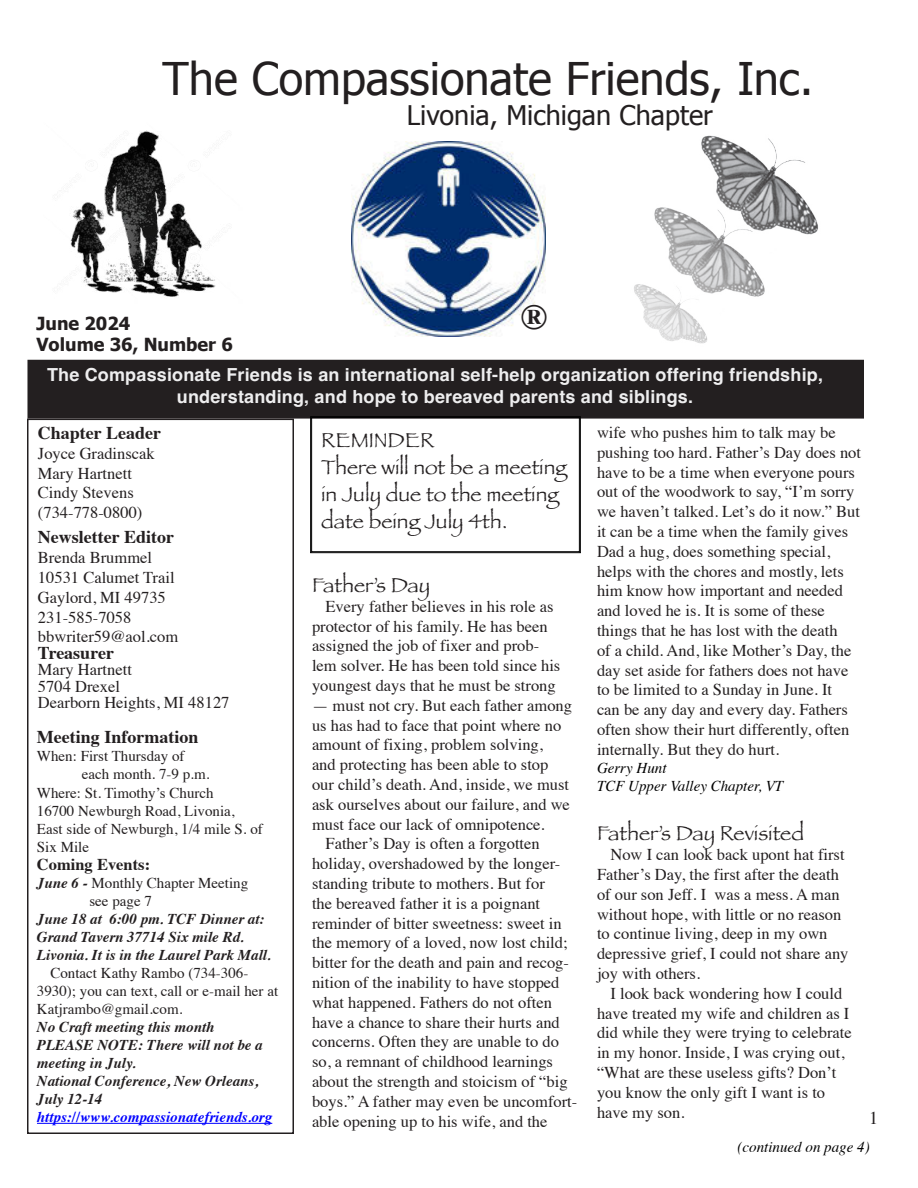
<style>
.page{position:relative;width:918px;height:1188px;background:#fff}
.page>*{position:absolute;margin:0;border:0;box-sizing:border-box;transform-origin:0 0}
.t1{font:45px "Tahoma";color:#231f20}
.t2{font:italic 700 36px "Bookman Old Style";color:#231f20}
.t3{font:27px "Tahoma";color:#231f20}
.t4{font:21px/27px "Papyrus";color:#231f20}
.t5{font:700 18px/21.6px "Helvetica";letter-spacing:.01em;color:#eeeeef;text-align:center}
.t6{font:700 18px "Times";color:#231f20}
.t7{font:700 18px/21.6px "Tahoma";color:#231f20}
.t8{font:18px "Times";color:#231f20}
.t9{font:16.5px/19.8px "Times";color:#231f20}
.t10{font:700 16.5px "Times";color:#231f20}
.t11{font:15px/18px "Times";color:#231f20}
.t12{font:italic 700 15px/18px "Times";color:#231f20}
.t13{font:italic 15px/18px "Times";color:#000}
.t14{font:italic 700 15px "Times";color:#00f}
.s1{font-weight:700;font-style:italic}
</style>
<div class="page">
<img style="left:634px;top:135px;width:184px;height:209px">
<div style="left:28px;top:361px;width:835px;height:57px;background:#231f20"></div>
<div style="left:27px;top:360px;width:837px;height:59px;border:2px solid #231f20"></div>
<img style="left:351px;top:142px;width:194px;height:194px">
<div style="left:27px;top:419px;width:267px;height:715px;border:2px solid #231f20"></div>
<svg style="left:310px;top:416px;width:271px;height:137px"></svg>
<div style="left:311px;top:417px;width:269px;height:135px;border:1px solid #000"></div>
<img style="left:70px;top:130px;width:146px;height:167px">
<hr style="left:37px;top:1123px;width:235px;height:1px;background:#00f">
<h1 class="t1" style="left:163px;top:61px;width:652px">The Compassionate Friends, Inc.</h1>
<h3 class="t3" style="left:407px;top:105px;width:308px">Livonia, Michigan Chapter</h3>
<p class="t7" style="left:36px;top:314px;width:198px">June 2024<br>Volume 36, Number 6</p>
<h2 class="t2" style="left:521px;top:303px;width:28px">®</h2>
<p class="t5" style="left:47px;top:366px;width:777px">The Compassionate Friends is an international self-help organization offering friendship, understanding, and hope to bereaved parents and siblings.</p>
<p class="t6" style="left:38px;top:427px;width:125px">Chapter Leader</p>
<p class="t9" style="left:38px;top:445px;width:118px">Joyce Gradinscak<br>Mary Hartnett<br>Cindy Stevens (734-778-0800)</p>
<p class="t6" style="left:38px;top:531px;width:138px">Newsletter Editor</p>
<p class="t9" style="left:38px;top:549px;width:142px">Brenda Brummel<br>10531 Calumet Trail<br>Gaylord, MI 49735<br>231-585-7058 bbwriter59@aol.com</p>
<p class="t6" style="left:38px;top:647px;width:78px">Treasurer</p>
<p class="t9" style="left:38px;top:663px;width:193px;line-height:16.5px">Mary Hartnett<br>5704 Drexel<br>Dearborn Heights, MI 48127</p>
<p class="t6" style="left:37px;top:730px;width:163px">Meeting Information</p>
<p class="t11" style="left:82px;top:748px;width:129px;text-indent:-45px">When: First Thursday of each month. 7-9 p.m.</p>
<p class="t11" style="left:37px;top:785px;width:227px">Where: St. Timothy’s Church<br>16700 Newburgh Road, Livonia,<br>East side of Newburgh, 1/4 mile S. of<br>Six Mile</p>
<p class="t10" style="left:37px;top:859px;width:115px">Coming Events:</p>
<p class="t11" style="left:89px;top:876px;width:160px;text-indent:-52px"><span class="s1">June 6 -</span> Monthly Chapter Meeting see page 7</p>
<p class="t12" style="left:37px;top:912px;width:235px">June 18 at 6:00 pm. TCF Dinner at:<br>Grand Tavern 37714 Six mile Rd.<br>Livonia. It is in the Laurel Park Mall.</p>
<p class="t11" style="left:37px;top:966px;width:243px;text-indent:14px">Contact Kathy Rambo (734-306-<br>3930); you can text, call or e-mail her at<br>Katjrambo@gmail.com.</p>
<p class="t12" style="left:37px;top:1020px;width:227px">No Craft meeting this month<br>PLEASE NOTE: There will not be a meeting in July.<br>National Conference, New Orleans,<br>July 12-14</p>
<p class="t14" style="left:37px;top:1112px;width:237px">https://www.compassionatefriends.org</p>
<p class="t4" style="left:321px;top:429px;width:247px">REMINDER<br>There will not be a meeting in July due to the meeting date being July 4th.</p>
<p class="t4" style="left:312px;top:574px;width:120px">Father’s Day</p>
<p class="t9" style="left:312px;top:598px;width:250px;text-indent:14px">Every father believes in his role as protector of his family. He has been assigned the job of fixer and prob&shy;lem solver. He has been told since his youngest days that he must be strong</p>
<p class="t9" style="left:312px;top:697px;width:262px">— must not cry. But each father among</p>
<p class="t9" style="left:312px;top:717px;width:251px">us has had to face that point where no</p>
<p class="t9" style="left:312px;top:736px;width:232px">amount of fixing, problem solving,</p>
<p class="t9" style="left:312px;top:756px;width:238px">and protecting has been able to stop</p>
<p class="t9" style="left:312px;top:776px;width:259px">our child’s death. And, inside, we must</p>
<p class="t9" style="left:312px;top:796px;width:259px">ask ourselves about our failure, and we</p>
<p class="t9" style="left:312px;top:816px;width:234px">must face our lack of omnipotence.</p>
<p class="t9" style="left:326px;top:835px;width:216px">Father’s Day is often a forgotten</p>
<p class="t9" style="left:312px;top:855px;width:250px">holiday, overshadowed by the longer-</p>
<p class="t9" style="left:312px;top:875px;width:234px">standing tribute to mothers. But for</p>
<p class="t9" style="left:312px;top:895px;width:230px">the bereaved father it is a poignant</p>
<p class="t9" style="left:312px;top:915px;width:251px">reminder of bitter sweetness: sweet in</p>
<p class="t9" style="left:312px;top:934px;width:257px">the memory of a loved, now lost child;</p>
<p class="t9" style="left:312px;top:954px;width:259px">bitter for the death and pain and recog-</p>
<p class="t9" style="left:312px;top:974px;width:249px">nition of the inability to have stopped</p>
<p class="t9" style="left:312px;top:994px;width:242px">what happened. Fathers do not often</p>
<p class="t9" style="left:312px;top:1014px;width:249px">have a chance to share their hurts and</p>
<p class="t9" style="left:312px;top:1033px;width:248px">concerns. Often they are unable to do</p>
<p class="t9" style="left:312px;top:1053px;width:243px">so, a remnant of childhood learnings</p>
<p class="t9" style="left:312px;top:1073px;width:257px">about the strength and stoicism of “big</p>
<p class="t9" style="left:312px;top:1093px;width:267px">boys.” A father may even be uncomfort-</p>
<p class="t9" style="left:312px;top:1113px;width:237px">able opening up to his wife, and the</p>
<p class="t9" style="left:597px;top:424px;width:266px">wife who pushes him to talk may be pushing too hard. Father’s Day does not have to be a time when everyone pours out of the woodwork to say, “I’m sorry we haven’t talked. Let’s do it now.” But it can be a time when the family gives Dad a hug, does something special, helps with the chores and mostly, lets him know how important and needed and loved he is. It is some of these things that he has lost with the death<br>of a child. And, like Mother’s Day, the day set aside for fathers does not have to be limited to a Sunday in June. It<br>can be any day and every day. Fathers often show their hurt differently, often internally. But they do hurt.</p>
<p class="t13" style="left:597px;top:760px;width:188px">Gerry Hunt<br>TCF Upper Valley Chapter, VT</p>
<p class="t4" style="left:597px;top:822px;width:209px">Father’s Day Revisited</p>
<p class="t9" style="left:597px;top:846px;width:253px;text-indent:14px">Now I can look back upont hat first<br>Father’s Day, the first after the death of our son Jeff. I was a mess. A man without hope, with little or no reason to continue living, deep in my own depressive grief, I could not share any joy with others.</p>
<p class="t9" style="left:597px;top:985px;width:256px;text-indent:14px">I look back wondering how I could have treated my wife and children as I did while they were trying to celebrate in my honor. Inside, I was crying out, “What are these useless gifts? Don’t you know the only gift I want is to have my son.</p>
<p class="t8" style="left:869px;top:1111px;width:10px">1</p>
<p class="t13" style="left:738px;top:1139px;width:134px">(continued on page 4)</p>
</div>
